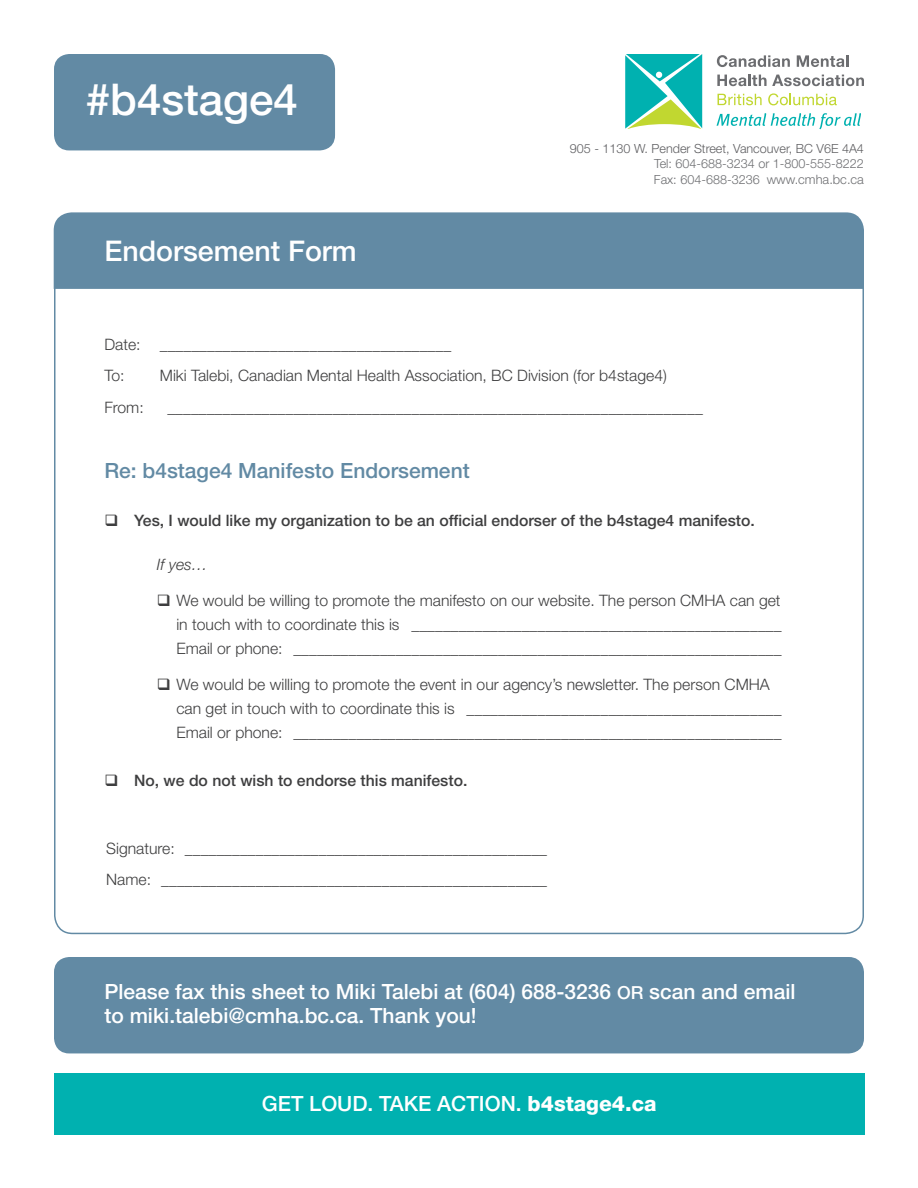
<style>
.page{position:relative;width:918px;height:1188px;background:#fff}
.page>*{position:absolute;margin:0;border:0;box-sizing:border-box;transform-origin:0 0}
.t1{font:500 43.8px "Helvetica Neue LT Std";color:#fff}
.t2{font:500 28.5px "Helvetica Neue LT Std";color:#fff}
.t3{font:500 21px/24px "Helvetica Neue LT Std";color:#fff}
.t4{font:500 21px "Helvetica Neue LT Std";color:#628aa4}
.t5{font:300 15.75px/24px "Helvetica Neue LT Std";color:#3e3e3f;text-align:justify}
.t6{font:500 15.75px "Helvetica Neue LT Std";color:#3e3e3f}
.t7{font:italic 300 15.75px "Helvetica Neue LT Std";color:#3e3e3f}
.t8{font:300 12.6px/15.3px "Helvetica Neue LT Std";color:#6d6e71;text-align:justify}
.s1{color:#5f5f62}
.s2{font-size:12.9px}
.s3{font-size:18px}
.s4{font-weight:800}
</style>
<div class="page">
<div style="left:54px;top:957px;width:810px;height:96px;background:#628aa4;border-radius:15px"></div>
<div style="left:54px;top:212px;width:810px;height:77px;background:#628aa4"></div>
<div style="left:54px;top:1073px;width:810px;height:62px;background:#00b1b0"></div>
<div style="left:54px;top:54px;width:281px;height:96px;background:#628aa4;border-radius:15px"></div>
<svg style="left:717px;top:55px;width:73px;height:12px"></svg>
<svg style="left:797px;top:55px;width:52px;height:12px"></svg>
<svg style="left:717px;top:75px;width:147px;height:11px"></svg>
<svg style="left:718px;top:94px;width:44px;height:11px"></svg>
<svg style="left:768px;top:93px;width:69px;height:12px"></svg>
<svg style="left:717px;top:113px;width:144px;height:16px"></svg>
<svg style="left:625px;top:54px;width:77px;height:75px;background:#49c4ab"></svg>
<p class="t1" style="left:86px;top:74px;width:214px">#b4stage4</p>
<p class="t2" style="left:104px;top:234px;width:254px">Endorsement Form</p>
<p class="t8" style="left:654px;top:141px;width:212px;text-indent:-84px"><span class="s1">905 - 1130 W. Pender Street, Vancouver, BC V6E 4A4<br></span>Tel: 604-688-3234 or 1-800-555-8222<br>Fax: 604-688-3236 <span class="s2">www.cmha.bc.ca</span></p>
<p class="t5" style="left:104px;top:332px;width:348px">Date: _____________________________________</p>
<p class="t5" style="left:104px;top:363px;width:22px">To:</p>
<p class="t5" style="left:160px;top:363px;width:509px">Miki Talebi, Canadian Mental Health Association, BC Division (for b4stage4)</p>
<p class="t5" style="left:104px;top:395px;width:41px">From:</p>
<p class="t5" style="left:167px;top:395px;width:537px">____________________________________________________________________</p>
<p class="t4" style="left:104px;top:459px;width:367px">Re: b4stage4 Manifesto Endorsement</p>
<p class="t6" style="left:104px;top:511px;width:652px">❑ Yes, I would like my organization to be an official endorser of the b4stage4 manifesto.</p>
<p class="t7" style="left:157px;top:555px;width:52px">If yes…</p>
<p class="t5" style="left:176px;top:588px;width:607px;text-indent:-20px">❑ We would be willing to promote the manifesto on our website. The person CMHA can get in touch with to coordinate this is _______________________________________________ Email or phone: ______________________________________________________________</p>
<p class="t5" style="left:176px;top:672px;width:607px;text-align:left;text-indent:-20px">❑ We would be willing to promote the event in our agency’s newsletter. The person CMHA can get in touch with to coordinate this is ________________________________________<br>Email or phone: ______________________________________________________________</p>
<p class="t6" style="left:104px;top:771px;width:364px">❑ No, we do not wish to endorse this manifesto.</p>
<p class="t5" style="left:106px;top:836px;width:442px">Signature: ______________________________________________</p>
<p class="t5" style="left:106px;top:867px;width:442px">Name: _________________________________________________</p>
<p class="t3" style="left:104px;top:979px;width:693px">Please fax this sheet to Miki Talebi at (604) 688-3236 <span class="s3">OR</span> scan and email to miki.talebi@cmha.bc.ca. Thank you!</p>
<p class="t3" style="left:262px;top:1092px;width:396px">GET LOUD. TAKE ACTION. <span class="s4">b4stage4.ca</span></p>
</div>
